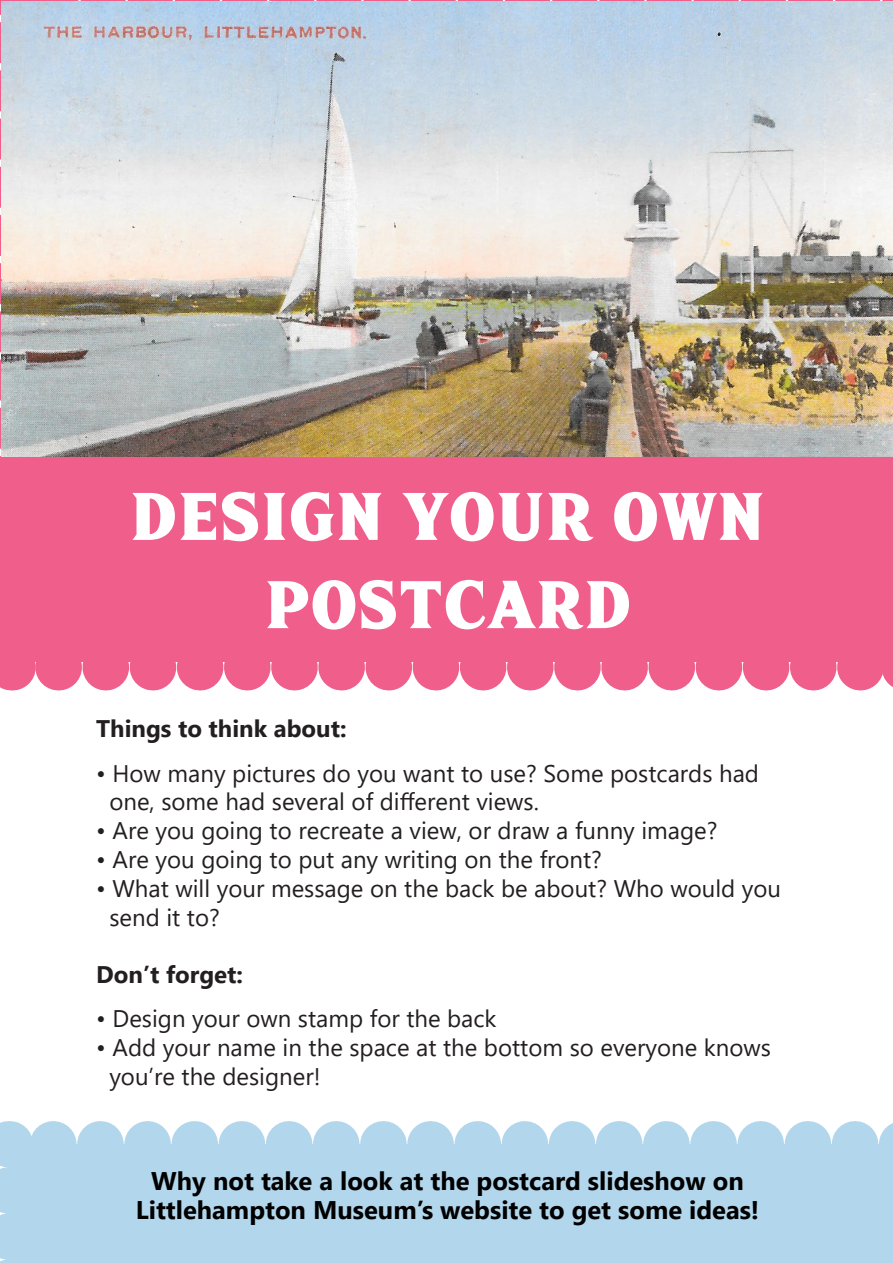
<style>
.page{position:relative;width:893px;height:1263px;background:#fff}
.page>*{position:absolute;margin:0;border:0;box-sizing:border-box;transform-origin:0 0}
.t1{font:73.5px/88.2px "FHA Sign De Vinne NC";color:#fff;text-align:center}
.t2{font:700 25.5px/28.8px "Segoe UI";color:#000;text-align:center}
.t3{font:24px/28.8px "Segoe UI";color:#231f20}
.t4{font:700 24px "Segoe UI";color:#231f20}
</style>
<div class="page">
<svg style="left:59px;top:662px;width:822px;height:28px"></svg>
<svg style="left:35px;top:0;width:823px;height:2px;background:#d199bc"></svg>
<hr style="left:12px;top:644px;width:1px;height:46px;background:#f05e8c">
<hr style="left:892px;top:644px;width:1px;height:46px;background:#f05e8c">
<img style="left:1px;top:2px;width:892px;height:456px">
<div style="left:0;top:458px;width:893px;height:204px;background:#f05e8c"></div>
<div style="left:9px;top:1144px;width:884px;height:119px;background:#b2d7ed"></div>
<svg style="left:32px;top:1121px;width:823px;height:23px"></svg>
<svg style="left:0;top:1190px;width:9px;height:73px"></svg>
<hr style="left:892px;top:1121px;width:1px;height:46px;background:#b2d7ed">
<hr style="left:9px;top:1121px;width:1px;height:46px;background:#b2d7ed">
<p class="t1" style="left:130px;top:472px;width:637px">DESIGN YOUR OWN<br>POSTCARD</p>
<p class="t4" style="left:96px;top:705px;width:252px">Things to think about:</p>
<p class="t3" style="left:109px;top:757px;width:651px;text-indent:-13px">• How many pictures do you want to use? Some postcards had one, some had several of different views.</p>
<p class="t3" style="left:96px;top:814px;width:623px">• Are you going to recreate a view, or draw a funny image?</p>
<p class="t3" style="left:96px;top:843px;width:507px">• Are you going to put any writing on the front?</p>
<p class="t3" style="left:109px;top:872px;width:673px;text-indent:-13px">• What will your message on the back be about? Who would you send it to?</p>
<p class="t4" style="left:96px;top:952px;width:148px">Don’t forget:</p>
<p class="t3" style="left:96px;top:1002px;width:402px">• Design your own stamp for the back</p>
<p class="t3" style="left:109px;top:1031px;width:663px;text-indent:-13px">• Add your name in the space at the bottom so everyone knows you’re the designer!</p>
<p class="t2" style="left:136px;top:1165px;width:625px">Why not take a look at the postcard slideshow on<br>Littlehampton Museum’s website to get some ideas!</p>
</div>
